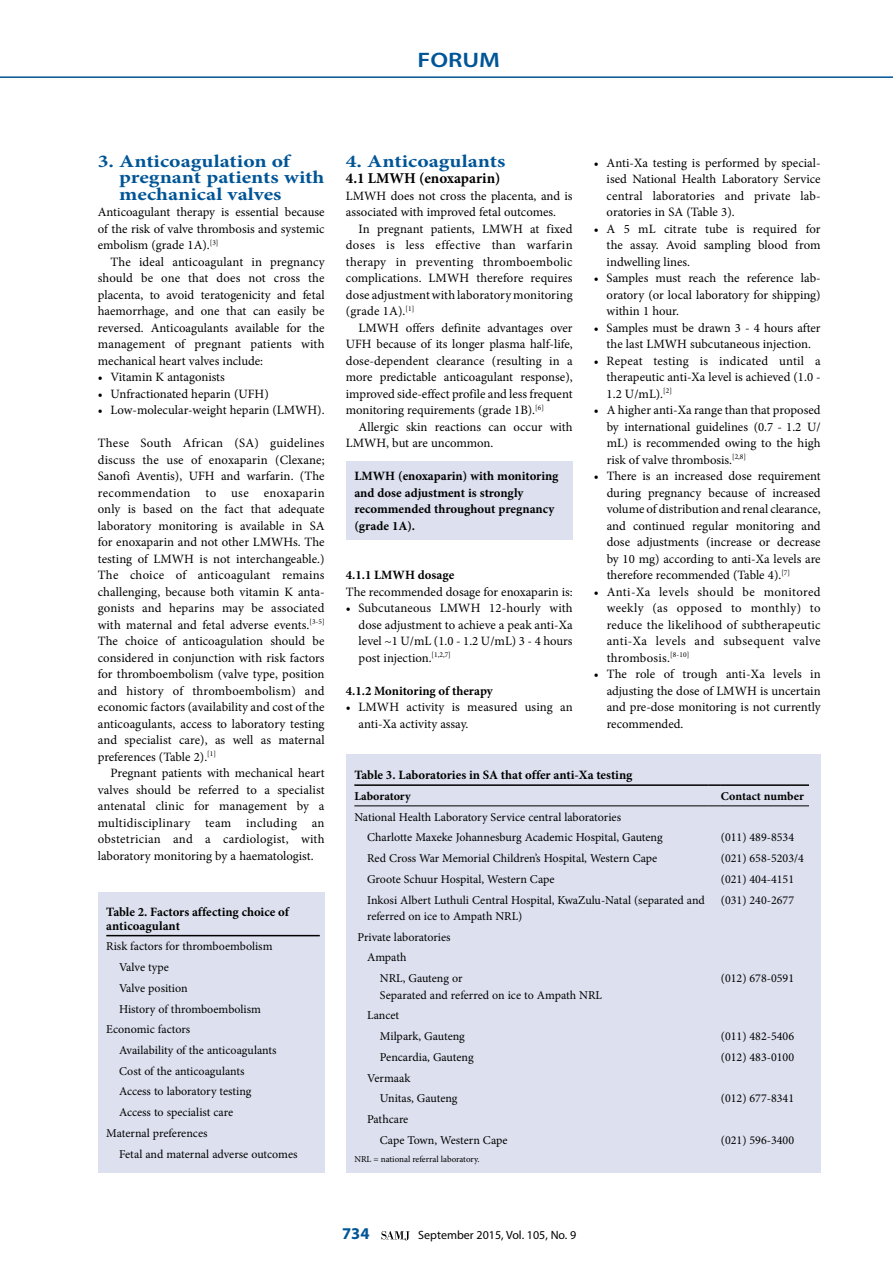
<style>
.page{position:relative;width:893px;height:1263px;background:#fff}
.page>*{position:absolute;margin:0;border:0;box-sizing:border-box;transform-origin:0 0}
.t1{font:600 21px "Myriad Pro";color:#005596;scale:1.2 1}
.t2{font:700 18px/16.5px "Minion Pro";color:#005596;scale:1.2 1}
.t3{font:700 16.5px "Myriad Pro";color:#005596}
.t4{font:700 15px "Minion Pro";color:#000}
.t5{font:12.75px/16.5px "Minion Pro";color:#000;text-align:justify}
.t6{font:700 12.75px/16.5px "Minion Pro";color:#000}
.t7{font:12px/20.7px "Minion Pro";color:#000}
.t8{font:12px "Myriad Pro";color:#000}
.t9{font:700 12px "Minion Pro";color:#000}
.t10{font:9px "Minion Pro";color:#000}
</style>
<div class="page">
<hr style="left:0;top:76px;width:893px;height:2px;background:#005596">
<svg style="left:381px;top:1231px;width:29px;height:9px"></svg>
<div style="left:98px;top:892px;width:227px;height:280px;background:#dde1ef"></div>
<hr style="left:106px;top:935px;width:214px;height:1px;background:#000">
<div style="left:346px;top:755px;width:475px;height:418px;background:#dde1ef"></div>
<hr style="left:354px;top:784px;width:354px;height:2px;background:#000">
<svg style="left:708px;top:784px;width:13px;height:2px"></svg>
<hr style="left:721px;top:784px;width:88px;height:2px;background:#000">
<hr style="left:354px;top:805px;width:354px;height:1px;background:#000">
<svg style="left:708px;top:805px;width:13px;height:1px"></svg>
<hr style="left:721px;top:805px;width:88px;height:1px;background:#000">
<div style="left:346px;top:461px;width:227px;height:78px;background:#dde1ef"></div>
<h1 class="t1" style="left:418px;top:47px;width:70px">FORUM</h1>
<h2 class="t2" style="left:119px;top:152px;width:173px;text-indent:-21px">3. Anticoagulation of pregnant patients with mechanical valves</h2>
<p class="t5" style="left:98px;top:204px;width:228px">Anticoagulant therapy is essential because of the risk of valve thrombosis and systemic embolism (grade 1A).<sup>[3]</sup></p>
<p class="t5" style="left:98px;top:253px;width:228px;text-indent:13px">The ideal anticoagulant in pregnancy should be one that does not cross the placenta, to avoid teratogenicity and fetal haemorrhage, and one that can easily be reversed. Anticoagulants available for the management of pregnant patients with mechanical heart valves include:</p>
<p class="t5" style="left:98px;top:369px;width:129px">• Vitamin K antagonists</p>
<p class="t5" style="left:98px;top:385px;width:173px">• Unfractionated heparin (UFH)</p>
<p class="t5" style="left:98px;top:402px;width:228px">• Low-molecular-weight heparin (LMWH).</p>
<p class="t5" style="left:98px;top:435px;width:228px">These South African (SA) guidelines discuss the use of enoxaparin (Clexane; Sanofi Aventis), UFH and warfarin. (The recommendation to use enoxaparin only is based on the fact that adequate laboratory monitoring is available in SA for enoxaparin and not other LMWHs. The testing of LMWH is not interchangeable.)<br>The choice of anticoagulant remains challenging, because both vitamin K anta&shy;gonists and heparins may be associated with maternal and fetal adverse events.<sup>[3-5] </sup>The choice of anticoagulation should be considered in conjunction with risk factors for thromboembolism (valve type, position and history of thromboembolism) and economic factors (availability and cost of the anticoagulants, access to laboratory testing and specialist care), as well as maternal preferences (Table 2).<sup>[1]</sup></p>
<p class="t5" style="left:98px;top:765px;width:228px;text-indent:13px">Pregnant patients with mechanical heart valves should be referred to a specialist antenatal clinic for management by a multidisciplinary team including an obstetrician and a cardiologist, with laboratory monitoring by a haematologist.</p>
<p class="t6" style="left:106px;top:905px;width:184px;line-height:13.5px">Table 2. Factors affecting choice of anticoagulant</p>
<p class="t7" style="left:106px;top:936px;width:168px">Risk factors for thromboembolism</p>
<p class="t7" style="left:119px;top:957px;width:51px">Valve type</p>
<p class="t7" style="left:119px;top:978px;width:70px">Valve position</p>
<p class="t7" style="left:119px;top:998px;width:143px">History of thromboembolism</p>
<p class="t7" style="left:106px;top:1019px;width:85px">Economic factors</p>
<p class="t7" style="left:119px;top:1040px;width:159px">Availability of the anticoagulants</p>
<p class="t7" style="left:119px;top:1060px;width:127px">Cost of the anticoagulants</p>
<p class="t7" style="left:119px;top:1081px;width:134px">Access to laboratory testing</p>
<p class="t7" style="left:119px;top:1102px;width:116px">Access to specialist care</p>
<p class="t7" style="left:106px;top:1123px;width:103px">Maternal preferences</p>
<p class="t7" style="left:119px;top:1143px;width:180px">Fetal and maternal adverse outcomes</p>
<h2 class="t2" style="left:346px;top:152px;width:135px">4. Anticoagulants</h2>
<p class="t4" style="left:346px;top:168px;width:156px">4.1 LMWH (enoxaparin)</p>
<p class="t5" style="left:346px;top:187px;width:228px">LMWH does not cross the placenta, and is associated with improved fetal outcomes.</p>
<p class="t5" style="left:346px;top:220px;width:228px;text-indent:13px">In pregnant patients, LMWH at fixed doses is less effective than warfarin therapy in preventing thromboembolic complications. LMWH therefore requires dose adjustment with laboratory monitoring (grade 1A).<sup>[1]</sup></p>
<p class="t5" style="left:346px;top:319px;width:228px;text-indent:13px">LMWH offers definite advantages over UFH because of its longer plasma half-life, dose-dependent clearance (resulting in a more predictable anticoagulant response), improved side-effect profile and less frequent monitoring requirements (grade 1B).<sup>[6]</sup></p>
<p class="t5" style="left:346px;top:418px;width:228px;text-indent:13px">Allergic skin reactions can occur with<br>LMWH, but are uncommon.</p>
<p class="t6" style="left:354px;top:468px;width:206px">LMWH (enoxaparin) with monitoring and dose adjustment is strongly recommended throughout pregnancy (grade 1A).</p>
<p class="t6" style="left:346px;top:567px;width:110px">4.1.1 LMWH dosage</p>
<p class="t5" style="left:346px;top:583px;width:228px">The recommended dosage for enoxaparin is:</p>
<p class="t5" style="left:359px;top:600px;width:216px;text-indent:-13px">• Subcutaneous LMWH 12-hourly with dose adjustment to achieve a peak anti-Xa level ~1 U/mL (1.0 - 1.2 U/mL) 3 - 4 hours post injection.<sup>[1,2,7]</sup></p>
<p class="t6" style="left:346px;top:682px;width:148px">4.1.2 Monitoring of therapy</p>
<p class="t5" style="left:359px;top:699px;width:216px;text-indent:-13px">• LMWH activity is measured using an anti-Xa activity assay.</p>
<p class="t5" style="left:607px;top:154px;width:216px;text-indent:-13px">• Anti-Xa testing is performed by special&shy;ised National Health Laboratory Service central laboratories and private lab&shy;oratories in SA (Table 3).</p>
<p class="t5" style="left:607px;top:220px;width:216px;text-indent:-13px">• A 5 mL citrate tube is required for the assay. Avoid sampling blood from indwelling lines.</p>
<p class="t5" style="left:607px;top:270px;width:215px;text-indent:-13px">• Samples must reach the reference lab&shy;oratory (or local laboratory for shipping) within 1 hour.</p>
<p class="t5" style="left:594px;top:319px;width:228px;text-align:center">• Samples must be drawn 3 - 4 hours after the last LMWH subcutaneous injection.</p>
<p class="t5" style="left:607px;top:352px;width:216px;text-indent:-13px">• Repeat testing is indicated until a therapeutic anti-Xa level is achieved (1.0 - 1.2 U/mL).<sup>[2]</sup></p>
<p class="t5" style="left:607px;top:402px;width:216px;text-indent:-13px">• A higher anti-Xa range than that proposed by international guidelines (0.7 - 1.2 U/ mL) is recommended owing to the high risk of valve thrombosis.<sup>[2,8]</sup></p>
<p class="t5" style="left:607px;top:468px;width:216px;text-indent:-13px">• There is an increased dose requirement during pregnancy because of increased volume of distribution and renal clearance, and continued regular monitoring and dose adjustments (increase or decrease by 10 mg) according to anti-Xa levels are therefore recommended (Table 4).<sup>[7]</sup></p>
<p class="t5" style="left:607px;top:583px;width:216px;text-indent:-13px">• Anti-Xa levels should be monitored weekly (as opposed to monthly) to reduce the likelihood of subtherapeutic anti-Xa levels and subsequent valve thrombosis.<sup>[8-10]</sup></p>
<p class="t5" style="left:607px;top:666px;width:216px;text-indent:-13px">• The role of trough anti-Xa levels in adjusting the dose of LMWH is uncertain and pre-dose monitoring is not currently recommended.</p>
<p class="t6" style="left:354px;top:767px;width:280px">Table 3. Laboratories in SA that offer anti-Xa testing</p>
<p class="t9" style="left:354px;top:787px;width:58px">Laboratory</p>
<p class="t9" style="left:721px;top:787px;width:84px">Contact number</p>
<p class="t7" style="left:367px;top:806px;width:297px;text-indent:-13px">National Health Laboratory Service central laboratories<br>Charlotte Maxeke Johannesburg Academic Hospital, Gauteng</p>
<p class="t7" style="left:721px;top:827px;width:75px">(011) 489-8534</p>
<p class="t7" style="left:367px;top:848px;width:292px">Red Cross War Memorial Children’s Hospital, Western Cape</p>
<p class="t7" style="left:721px;top:848px;width:84px">(021) 658-5203/4</p>
<p class="t7" style="left:367px;top:869px;width:189px">Groote Schuur Hospital, Western Cape</p>
<p class="t7" style="left:721px;top:869px;width:75px">(021) 404-4151</p>
<p class="t7" style="left:367px;top:891px;width:339px;line-height:16.5px">Inkosi Albert Luthuli Central Hospital, KwaZulu-Natal (separated and referred on ice to Ampath NRL)</p>
<p class="t7" style="left:721px;top:889px;width:75px">(031) 240-2677</p>
<p class="t7" style="left:367px;top:926px;width:85px;text-indent:-10px">Private laboratories<br>Ampath</p>
<p class="t7" style="left:380px;top:970px;width:224px;line-height:16.5px">NRL, Gauteng or<br>Separated and referred on ice to Ampath NRL</p>
<p class="t7" style="left:721px;top:968px;width:75px">(012) 678-0591</p>
<p class="t7" style="left:380px;top:1005px;width:86px;text-indent:-13px">Lancet<br>Milpark, Gauteng</p>
<p class="t7" style="left:721px;top:1026px;width:75px">(011) 482-5406</p>
<p class="t7" style="left:380px;top:1047px;width:95px">Pencardia, Gauteng</p>
<p class="t7" style="left:721px;top:1047px;width:75px">(012) 483-0100</p>
<p class="t7" style="left:380px;top:1067px;width:79px;text-indent:-13px">Vermaak<br>Unitas, Gauteng</p>
<p class="t7" style="left:721px;top:1088px;width:75px">(012) 677-8341</p>
<p class="t7" style="left:380px;top:1109px;width:129px;text-indent:-13px">Pathcare<br>Cape Town, Western Cape</p>
<p class="t10" style="left:354px;top:1153px;width:127px">NRL = national referral laboratory.</p>
<p class="t7" style="left:721px;top:1130px;width:75px">(021) 596-3400</p>
<p class="t3" style="left:342px;top:1223px;width:29px">734</p>
<p class="t8" style="left:418px;top:1228px;width:160px">September 2015, Vol. 105, No. 9</p>
</div>
